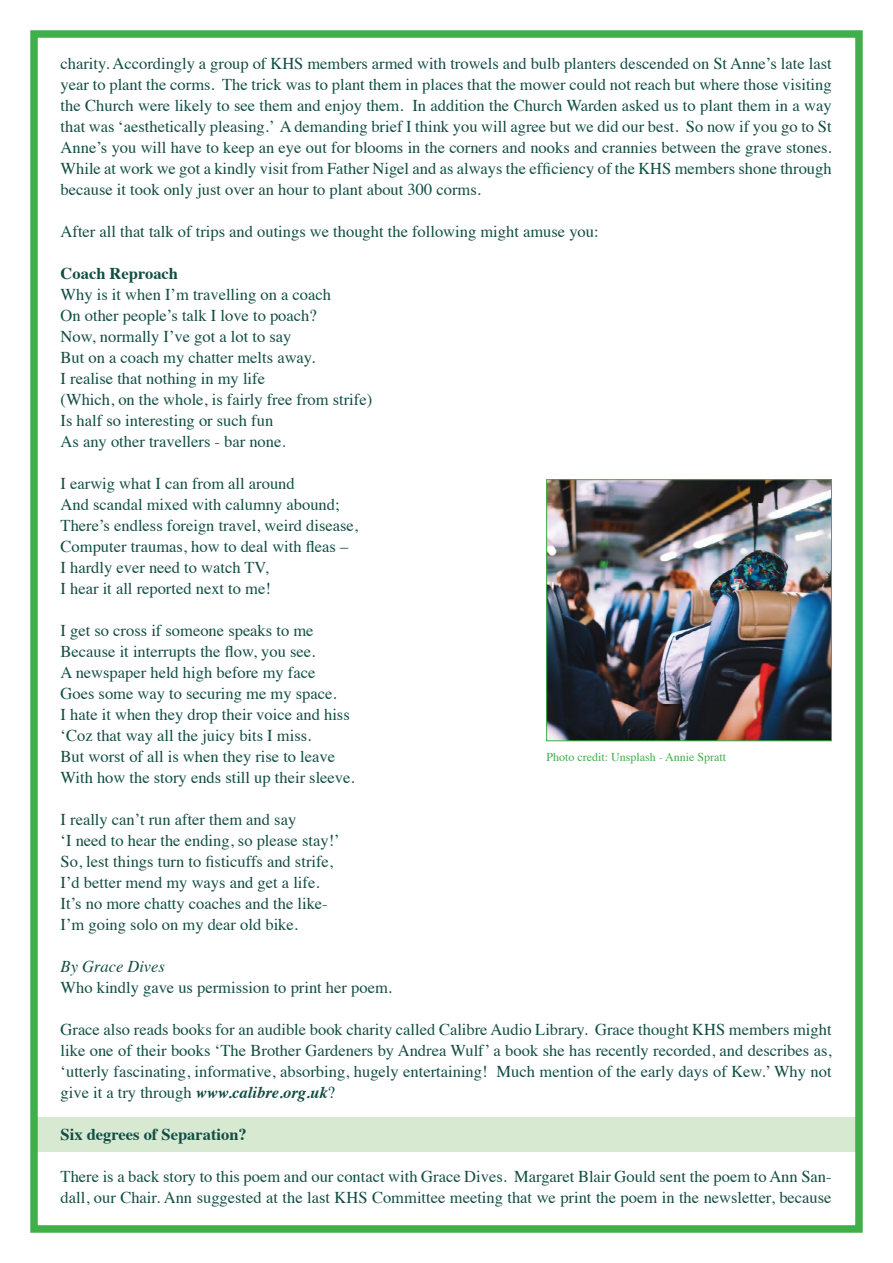
<style>
.page{position:relative;width:893px;height:1263px;background:#fff}
.page>*{position:absolute;margin:0;border:0;box-sizing:border-box;transform-origin:0 0}
.t1{font:16.5px/21px "Times";color:#114d43;text-align:justify}
.t2{font:700 16.5px "Times";color:#114d43}
.t3{font:italic 16.5px "Times";color:#114d43}
.t4{font:12px "Times";color:#40ae49}
.s1{font-weight:700;font-style:italic}
</style>
<div class="page">
<div style="left:35px;top:1117px;width:825px;height:34px;background:#d8e9d2"></div>
<div style="left:30px;top:30px;width:833px;height:1203px;border:8px solid #40ae49"></div>
<img style="left:548px;top:481px;width:282px;height:258px">
<div style="left:546px;top:479px;width:286px;height:262px;border:1px solid #40ae49"></div>
<p class="t1" style="left:61px;top:51px;width:773px">charity. Accordingly a group of KHS members armed with trowels and bulb planters descended on St Anne’s late last year to plant the corms. The trick was to plant them in places that the mower could not reach but where those visiting the Church were likely to see them and enjoy them. In addition the Church Warden asked us to plant them in a way that was ‘aesthetically pleasing.’ A demanding brief I think you will agree but we did our best. So now if you go to St Anne’s you will have to keep an eye out for blooms in the corners and nooks and crannies between the grave stones.<br>While at work we got a kindly visit from Father Nigel and as always the efficiency of the KHS members shone through because it took only just over an hour to plant about 300 corms.</p>
<p class="t1" style="left:61px;top:219px;width:540px">After all that talk of trips and outings we thought the following might amuse you:</p>
<p class="t2" style="left:61px;top:257px;width:119px">Coach Reproach</p>
<p class="t1" style="left:61px;top:282px;width:272px">Why is it when I’m travelling on a coach</p>
<p class="t1" style="left:61px;top:303px;width:258px">On other people’s talk I love to poach?</p>
<p class="t1" style="left:61px;top:324px;width:232px">Now, normally I’ve got a lot to say</p>
<p class="t1" style="left:61px;top:345px;width:256px">But on a coach my chatter melts away.</p>
<p class="t1" style="left:61px;top:366px;width:206px">I realise that nothing in my life</p>
<p class="t1" style="left:61px;top:387px;width:313px">(Which, on the whole, is fairly free from strife)</p>
<p class="t1" style="left:61px;top:408px;width:214px">Is half so interesting or such fun</p>
<p class="t1" style="left:61px;top:429px;width:226px">As any other travellers - bar none.</p>
<p class="t1" style="left:61px;top:471px;width:236px">I earwig what I can from all around</p>
<p class="t1" style="left:61px;top:492px;width:281px">And scandal mixed with calumny abound;</p>
<p class="t1" style="left:61px;top:513px;width:299px">There’s endless foreign travel, weird disease,</p>
<p class="t1" style="left:61px;top:534px;width:289px">Computer traumas, how to deal with fleas –</p>
<p class="t1" style="left:61px;top:555px;width:209px">I hardly ever need to watch TV,</p>
<p class="t1" style="left:61px;top:576px;width:212px">I hear it all reported next to me!</p>
<p class="t1" style="left:61px;top:618px;width:254px">I get so cross if someone speaks to me</p>
<p class="t1" style="left:61px;top:639px;width:256px">Because it interrupts the flow, you see.</p>
<p class="t1" style="left:61px;top:660px;width:256px">A newspaper held high before my face</p>
<p class="t1" style="left:61px;top:681px;width:277px">Goes some way to securing me my space.</p>
<p class="t1" style="left:61px;top:702px;width:291px">I hate it when they drop their voice and hiss</p>
<p class="t1" style="left:61px;top:723px;width:252px">‘Coz that way all the juicy bits I miss.</p>
<p class="t1" style="left:61px;top:744px;width:276px">But worst of all is when they rise to leave</p>
<p class="t1" style="left:61px;top:765px;width:296px">With how the story ends still up their sleeve.</p>
<p class="t1" style="left:61px;top:807px;width:237px">I really can’t run after them and say</p>
<p class="t1" style="left:61px;top:828px;width:281px">‘I need to hear the ending, so please stay!’</p>
<p class="t1" style="left:61px;top:849px;width:274px">So, lest things turn to fisticuffs and strife,</p>
<p class="t1" style="left:61px;top:870px;width:260px">I’d better mend my ways and get a life.</p>
<p class="t1" style="left:61px;top:891px;width:269px">It’s no more chatty coaches and the like-</p>
<p class="t1" style="left:61px;top:912px;width:239px">I’m going solo on my dear old bike.</p>
<p class="t3" style="left:61px;top:952px;width:106px">By Grace Dives</p>
<p class="t1" style="left:61px;top:975px;width:333px">Who kindly gave us permission to print her poem.</p>
<p class="t1" style="left:61px;top:1017px;width:772px">Grace also reads books for an audible book charity called Calibre Audio Library. Grace thought KHS members might like one of their books ‘The Brother Gardeners by Andrea Wulf’ a book she has recently recorded, and describes as, ‘utterly fascinating, informative, absorbing, hugely entertaining! Much mention of the early days of Kew.’ Why not give it a try through <span class="s1">www.calibre.org.uk</span>?</p>
<p class="t2" style="left:61px;top:1118px;width:188px">Six degrees of Separation?</p>
<p class="t1" style="left:61px;top:1164px;width:773px">There is a back story to this poem and our contact with Grace Dives. Margaret Blair Gould sent the poem to Ann San&shy;dall, our Chair. Ann suggested at the last KHS Committee meeting that we print the poem in the newsletter, because</p>
<p class="t4" style="left:546px;top:745px;width:181px">Photo credit: Unsplash - Annie Spratt</p>
</div>
